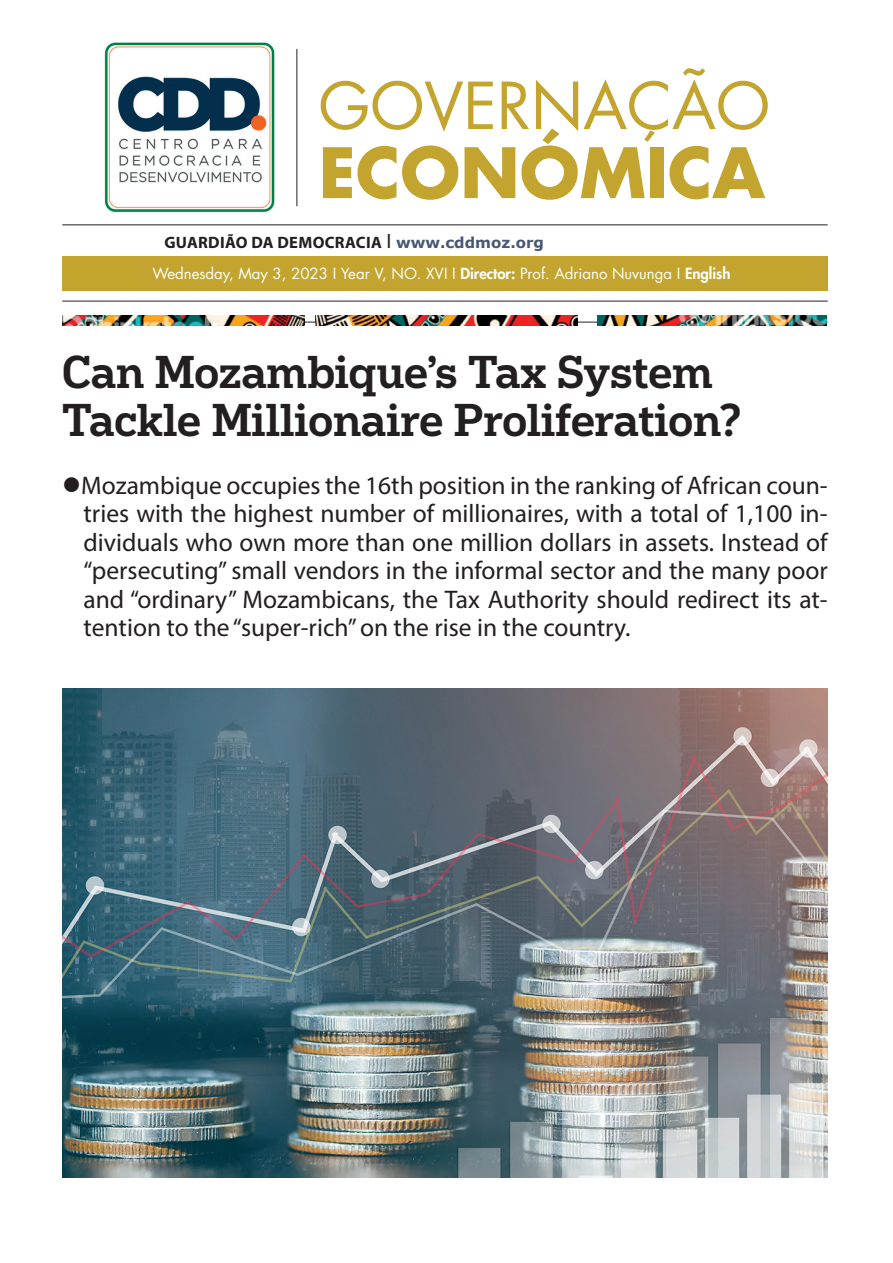
<style>
.page{position:relative;width:893px;height:1263px;background:#fff}
.page>*{position:absolute;margin:0;border:0;box-sizing:border-box;transform-origin:0 0}
.t1{font:700 67.5px "Futura LT";color:#c2a42e}
.t2{font:63px "Futura LT";letter-spacing:-.005em;color:#c2a42e}
.t3{font:500 43.5px/48px "Popular";color:#231f20}
.t4{font:25.5px/28.5px "Myriad Pro";color:#231f20;text-align:justify}
.t5{font:700 16.5px "Myriad Pro";letter-spacing:.02em;color:#231f20}
.t6{font:15px "Futura LT";color:#fff}
.s1{font-weight:400;font-size:20.85px}
.s2{font-family:"Verdana";font-size:15px;color:#485775}
.s3{font-weight:800}
</style>
<div class="page">
<hr style="left:297px;top:49px;width:1px;height:157px;background:#231f20">
<hr style="left:62px;top:322px;width:766px;height:1px;background:#231f20">
<img style="left:62px;top:315px;width:243px;height:11px">
<img style="left:316px;top:315px;width:261px;height:11px">
<img style="left:598px;top:315px;width:229px;height:11px">
<img style="left:105px;top:42px;width:170px;height:170px">
<hr style="left:62px;top:301px;width:766px;height:1px;background:#231f20">
<hr style="left:62px;top:225px;width:766px;height:1px;background:#231f20">
<img style="left:62px;top:688px;width:766px;height:490px">
<div style="left:62px;top:256px;width:766px;height:35px;background:#c2a42e"></div>
<h2 class="t2" style="left:319px;top:66px;width:453px">GOVERNAÇÃO</h2>
<h1 class="t1" style="left:319px;top:128px;width:448px">ECONÓMICA</h1>
<p class="t5" style="left:164px;top:231px;width:381px">GUARDIÃO DA DEMOCRACIA <span class="s1">I</span> <span class="s2">www.cddmoz.org</span></p>
<p class="t6" style="left:153px;top:263px;width:579px">Wednesday, May 3, 2023 I Year V, NO. XVI I <span class="s3">Director:</span> Prof. Adriano Nuvunga I <span class="s3">English</span></p>
<h3 class="t3" style="left:62px;top:346px;width:680px">Can Mozambique’s Tax System<br>Tackle Millionaire Proliferation?</h3>
<p class="t4" style="left:84px;top:471px;width:746px;text-indent:-21px">●Mozambique occupies the 16th position in the ranking of African coun&shy;tries with the highest number of millionaires, with a total of 1,100 in&shy;dividuals who own more than one million dollars in assets. Instead of “persecuting” small vendors in the informal sector and the many poor and “ordinary” Mozambicans, the Tax Authority should redirect its at&shy;tention to the “super-rich” on the rise in the country.</p>
</div>
